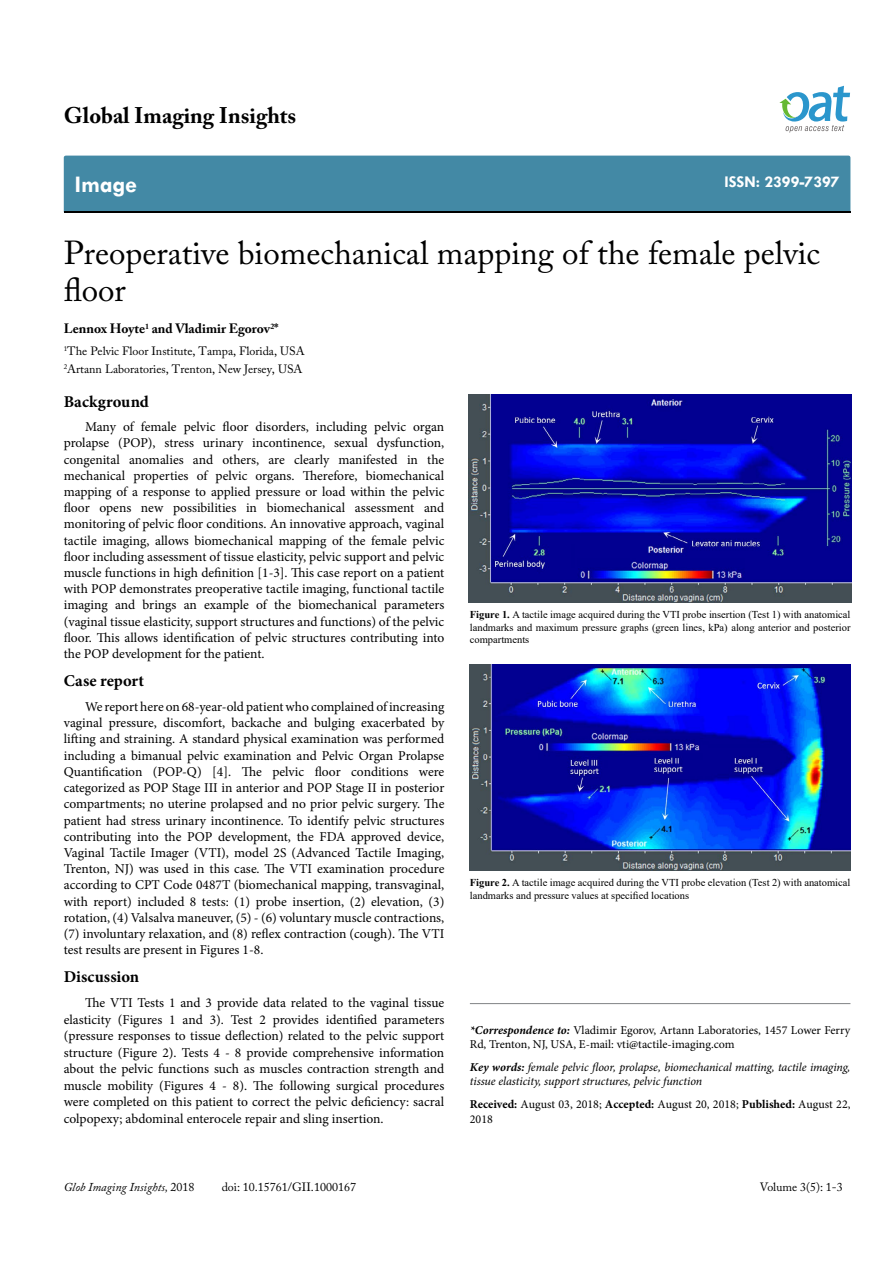
<style>
.page{position:relative;width:893px;height:1263px;background:#fff}
.page>*{position:absolute;margin:0;border:0;box-sizing:border-box;transform-origin:0 0}
.t1{font:33px/37.5px "Adobe Caslon Pro";color:#000}
.t2{font:700 24px "Tw Cen";color:#fff}
.t3{font:700 22.5px "Adobe Caslon Pro";color:#000}
.t4{font:700 16.5px "Minion Pro";letter-spacing:.005em;color:#000}
.t5{font:700 16.5px "Tw Cen";color:#fff}
.t6{font:13.5px/16.2px "Minion Pro";color:#000;text-align:justify}
.t7{font:700 13.5px "Adobe Caslon Pro";color:#000}
.t8{font:12px/14.4px "Minion Pro";color:#000}
.t9{font:12px/18px "Adobe Caslon Pro";color:#000}
.t10{font:italic 12px/14.4px "Minion Pro";letter-spacing:-.01em;color:#000}
.t11{font:italic 12px "Adobe Caslon Pro";color:#000}
.t12{font:10.5px/12.6px "Times New Roman";color:#000;text-align:justify}
.s1{font-weight:700}
.s2{font-weight:700;font-style:italic}
.s3{font-style:normal}
</style>
<div class="page">
<div style="left:64px;top:156px;width:786px;height:56px;background:#4389a5"></div>
<svg style="left:779px;top:86px;width:71px;height:47px"></svg>
<hr style="left:470px;top:1003px;width:380px;height:1px;background:#808285">
<img style="left:468px;top:394px;width:384px;height:208px">
<img style="left:470px;top:665px;width:380px;height:205px">
<h3 class="t3" style="left:64px;top:102px;width:234px">Global Imaging Insights</h3>
<h2 class="t2" style="left:75px;top:170px;width:64px">Image</h2>
<p class="t5" style="left:724px;top:172px;width:117px">ISSN: 2399-7397</p>
<h1 class="t1" style="left:64px;top:233px;width:758px">Preoperative biomechanical mapping of the female pelvic floor</h1>
<p class="t7" style="left:64px;top:320px;width:216px">Lennox Hoyte<sup>1</sup> and Vladimir Egorov<sup>2</sup>*</p>
<p class="t9" style="left:64px;top:342px;width:242px"><sup>1</sup>The Pelvic Floor Institute, Tampa, Florida, USA<br><sup>2</sup>Artann Laboratories, Trenton, New Jersey, USA</p>
<p class="t4" style="left:64px;top:390px;width:87px">Background</p>
<p class="t6" style="left:64px;top:419px;width:382px;text-indent:21px">Many of female pelvic floor disorders, including pelvic organ prolapse (POP), stress urinary incontinence, sexual dysfunction, congenital anomalies and others, are clearly manifested in the mechanical properties of pelvic organs. Therefore, biomechanical mapping of a response to applied pressure or load within the pelvic floor opens new possibilities in biomechanical assessment and monitoring of pelvic floor conditions. An innovative approach, vaginal tactile imaging, allows biomechanical mapping of the female pelvic floor including assessment of tissue elasticity, pelvic support and pelvic muscle functions in high definition [1-3]. This case report on a patient with POP demonstrates preoperative tactile imaging, functional tactile imaging and brings an example of the biomechanical parameters (vaginal tissue elasticity, support structures and functions) of the pelvic floor. This allows identification of pelvic structures contributing into the POP development for the patient.</p>
<p class="t4" style="left:64px;top:669px;width:82px">Case report</p>
<p class="t6" style="left:64px;top:699px;width:382px;text-indent:21px">We report here on 68-year-old patient who complained of increasing vaginal pressure, discomfort, backache and bulging exacerbated by lifting and straining. A standard physical examination was performed including a bimanual pelvic examination and Pelvic Organ Prolapse Quantification (POP-Q) [4]. The pelvic floor conditions were categorized as POP Stage III in anterior and POP Stage II in posterior compartments; no uterine prolapsed and no prior pelvic surgery. The patient had stress urinary incontinence. To identify pelvic structures contributing into the POP development, the FDA approved device, Vaginal Tactile Imager (VTI), model 2S (Advanced Tactile Imaging, Trenton, NJ) was used in this case. The VTI examination procedure according to CPT Code 0487T (biomechanical mapping, transvaginal, with report) included 8 tests: (1) probe insertion, (2) elevation, (3) rotation, (4) Valsalva maneuver, (5) - (6) voluntary muscle contractions, (7) involuntary relaxation, and (8) reflex contraction (cough). The VTI test results are present in Figures 1-8.</p>
<p class="t4" style="left:64px;top:965px;width:77px">Discussion</p>
<p class="t6" style="left:64px;top:995px;width:382px;text-indent:21px">The VTI Tests 1 and 3 provide data related to the vaginal tissue elasticity (Figures 1 and 3). Test 2 provides identified parameters (pressure responses to tissue deflection) related to the pelvic support structure (Figure 2). Tests 4 - 8 provide comprehensive information about the pelvic functions such as muscles contraction strength and muscle mobility (Figures 4 - 8). The following surgical procedures were completed on this patient to correct the pelvic deficiency: sacral colpopexy; abdominal enterocele repair and sling insertion.</p>
<p class="t12" style="left:470px;top:608px;width:382px"><span class="s1">Figure 1.</span> A tactile image acquired during the VTI probe insertion (Test 1) with anatomical landmarks and maximum pressure graphs (green lines, kPa) along anterior and posterior compartments</p>
<p class="t12" style="left:470px;top:876px;width:382px"><span class="s1">Figure 2.</span> A tactile image acquired during the VTI probe elevation (Test 2) with anatomical landmarks and pressure values at specified locations</p>
<p class="t8" style="left:470px;top:1023px;width:382px"><span class="s2">*Correspondence to:</span> Vladimir Egorov, Artann Laboratories, 1457 Lower Ferry<br>Rd, Trenton, NJ, USA, E-mail: vti@tactile-imaging.com</p>
<p class="t10" style="left:470px;top:1060px;width:382px"><span class="s1">Key words:</span> female pelvic floor, prolapse, biomechanical matting, tactile imaging, tissue elasticity, support structures, pelvic function</p>
<p class="t8" style="left:470px;top:1097px;width:382px"><span class="s1">Received:</span> August 03, 2018; <span class="s1">Accepted:</span> August 20, 2018; <span class="s1">Published:</span> August 22,<br>2018</p>
<p class="t11" style="left:64px;top:1180px;width:132px">Glob Imaging Insights, <span class="s3">2018</span></p>
<p class="t9" style="left:222px;top:1178px;width:136px">doi: 10.15761/GII.1000167</p>
<p class="t9" style="left:760px;top:1178px;width:84px">Volume 3(5): 1-3</p>
</div>
